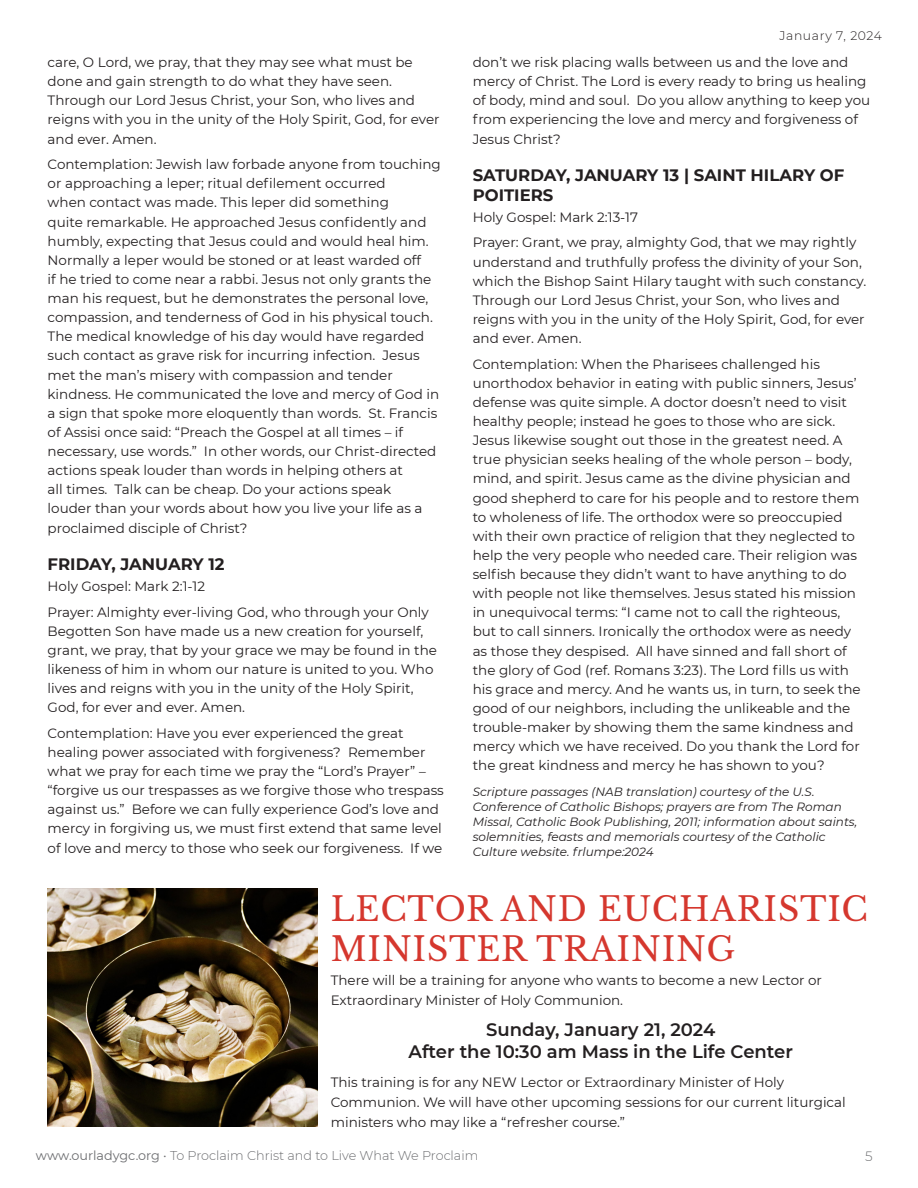
<style>
.page{position:relative;width:918px;height:1188px;background:#fff}
.page>*{position:absolute;margin:0;border:0;box-sizing:border-box;transform-origin:0 0}
.t1{font:33px/39.6px "Libre Baskerville";letter-spacing:.025em;color:#d5372e}
.Body_Copy{font:600 18px/22.5px "Montserrat";color:#231f20;text-align:center}
.Day{font:700 16.5px/19.8px "Montserrat";color:#231f20}
.PC_Body_Copy{font:13.5px/19.2px "Montserrat";color:#231f20}
.Body_Copy-2{font:13.5px/19.8px "Montserrat";color:#231f20}
.t2{font:300 13.5px "Montserrat";color:#6c6d70}
.t3{font:300 12.75px "Montserrat";color:#6c6d70}
.t4{font:300 12.3px "Montserrat";letter-spacing:.05em;color:#231f20}
.PC_Footnote{font:italic 12px/15px "Montserrat";color:#231f20}
.s1{font-weight:400}
</style>
<div class="page">
<img style="left:48px;top:889px;width:269px;height:237px">
<p class="t4" style="left:779px;top:27px;width:104px">January 7, 2024</p>
<p class="PC_Body_Copy" style="left:473px;top:52px;width:399px">don’t we risk placing walls between us and the love and mercy of Christ. The Lord is every ready to bring us healing of body, mind and soul. Do you allow anything to keep you from experiencing the love and mercy and forgiveness of Jesus Christ?</p>
<p class="Day" style="left:473px;top:164px;width:373px">SATURDAY, JANUARY 13 | SAINT HILARY OF<br>POITIERS</p>
<p class="PC_Body_Copy" style="left:473px;top:207px;width:167px">Holy Gospel: Mark 2:13-17</p>
<p class="PC_Body_Copy" style="left:473px;top:233px;width:395px">Prayer: Grant, we pray, almighty God, that we may rightly understand and truthfully profess the divinity of your Son, which the Bishop Saint Hilary taught with such constancy.<br>Through our Lord Jesus Christ, your Son, who lives and reigns with you in the unity of the Holy Spirit, God, for ever and ever. Amen.</p>
<p class="PC_Body_Copy" style="left:473px;top:354px;width:390px">Contemplation: When the Pharisees challenged his unorthodox behavior in eating with public sinners, Jesus’ defense was quite simple. A doctor doesn’t need to visit healthy people; instead he goes to those who are sick.<br>Jesus likewise sought out those in the greatest need. A true physician seeks healing of the whole person – body, mind, and spirit. Jesus came as the divine physician and good shepherd to care for his people and to restore them to wholeness of life. The orthodox were so preoccupied with their own practice of religion that they neglected to help the very people who needed care. Their religion was selfish because they didn’t want to have anything to do with people not like themselves. Jesus stated his mission in unequivocal terms: “I came not to call the righteous, but to call sinners. Ironically the orthodox were as needy as those they despised. All have sinned and fall short of the glory of God (ref. Romans 3:23). The Lord fills us with his grace and mercy. And he wants us, in turn, to seek the good of our neighbors, including the unlikeable and the trouble-maker by showing them the same kindness and mercy which we have received. Do you thank the Lord for the great kindness and mercy he has shown to you?</p>
<p class="PC_Footnote" style="left:473px;top:784px;width:386px">Scripture passages (NAB translation) courtesy of the U.S.<br>Conference of Catholic Bishops; prayers are from The Roman Missal, Catholic Book Publishing, 2011; information about saints, solemnities, feasts and memorials courtesy of the Catholic Culture website. frlumpe:2024</p>
<p class="t1" style="left:331px;top:889px;width:539px">LECTOR AND EUCHARISTIC<br>MINISTER TRAINING</p>
<p class="Body_Copy-2" style="left:331px;top:969px;width:493px">There will be a training for anyone who wants to become a new Lector or<br>Extraordinary Minister of Holy Communion.</p>
<p class="Body_Copy" style="left:409px;top:1017px;width:386px">Sunday, January 21, 2024<br>After the 10:30 am Mass in the Life Center</p>
<p class="Body_Copy-2" style="left:331px;top:1072px;width:517px">This training is for any NEW Lector or Extraordinary Minister of Holy<br>Communion. We will have other upcoming sessions for our current liturgical ministers who may like a “refresher course.”</p>
<p class="PC_Body_Copy" style="left:48px;top:52px;width:394px">care, O Lord, we pray, that they may see what must be done and gain strength to do what they have seen.<br>Through our Lord Jesus Christ, your Son, who lives and reigns with you in the unity of the Holy Spirit, God, for ever and ever. Amen.</p>
<p class="PC_Body_Copy" style="left:48px;top:154px;width:395px">Contemplation: Jewish law forbade anyone from touching or approaching a leper; ritual defilement occurred<br>when contact was made. This leper did something<br>quite remarkable. He approached Jesus confidently and humbly, expecting that Jesus could and would heal him.<br>Normally a leper would be stoned or at least warded off<br>if he tried to come near a rabbi. Jesus not only grants the man his request, but he demonstrates the personal love, compassion, and tenderness of God in his physical touch.<br>The medical knowledge of his day would have regarded such contact as grave risk for incurring infection. Jesus met the man’s misery with compassion and tender kindness. He communicated the love and mercy of God in a sign that spoke more eloquently than words. St. Francis of Assisi once said: “Preach the Gospel at all times – if necessary, use words.” In other words, our Christ-directed actions speak louder than words in helping others at<br>all times. Talk can be cheap. Do your actions speak<br>louder than your words about how you live your life as a proclaimed disciple of Christ?</p>
<p class="Day" style="left:48px;top:553px;width:179px">FRIDAY, JANUARY 12</p>
<p class="PC_Body_Copy" style="left:48px;top:576px;width:159px">Holy Gospel: Mark 2:1-12</p>
<p class="PC_Body_Copy" style="left:48px;top:602px;width:391px">Prayer: Almighty ever-living God, who through your Only Begotten Son have made us a new creation for yourself, grant, we pray, that by your grace we may be found in the likeness of him in whom our nature is united to you. Who lives and reigns with you in the unity of the Holy Spirit, God, for ever and ever. Amen.</p>
<p class="PC_Body_Copy" style="left:48px;top:723px;width:398px">Contemplation: Have you ever experienced the great healing power associated with forgiveness? Remember what we pray for each time we pray the “Lord’s Prayer” – “forgive us our trespasses as we forgive those who trespass against us.” Before we can fully experience God’s love and mercy in forgiving us, we must first extend that same level of love and mercy to those who seek our forgiveness. If we</p>
<p class="t3" style="left:36px;top:1147px;width:444px"><span class="s1">www.ourladygc.org</span> • To Proclaim Christ and to Live What We Proclaim</p>
<p class="t2" style="left:865px;top:1147px;width:9px">5</p>
</div>
